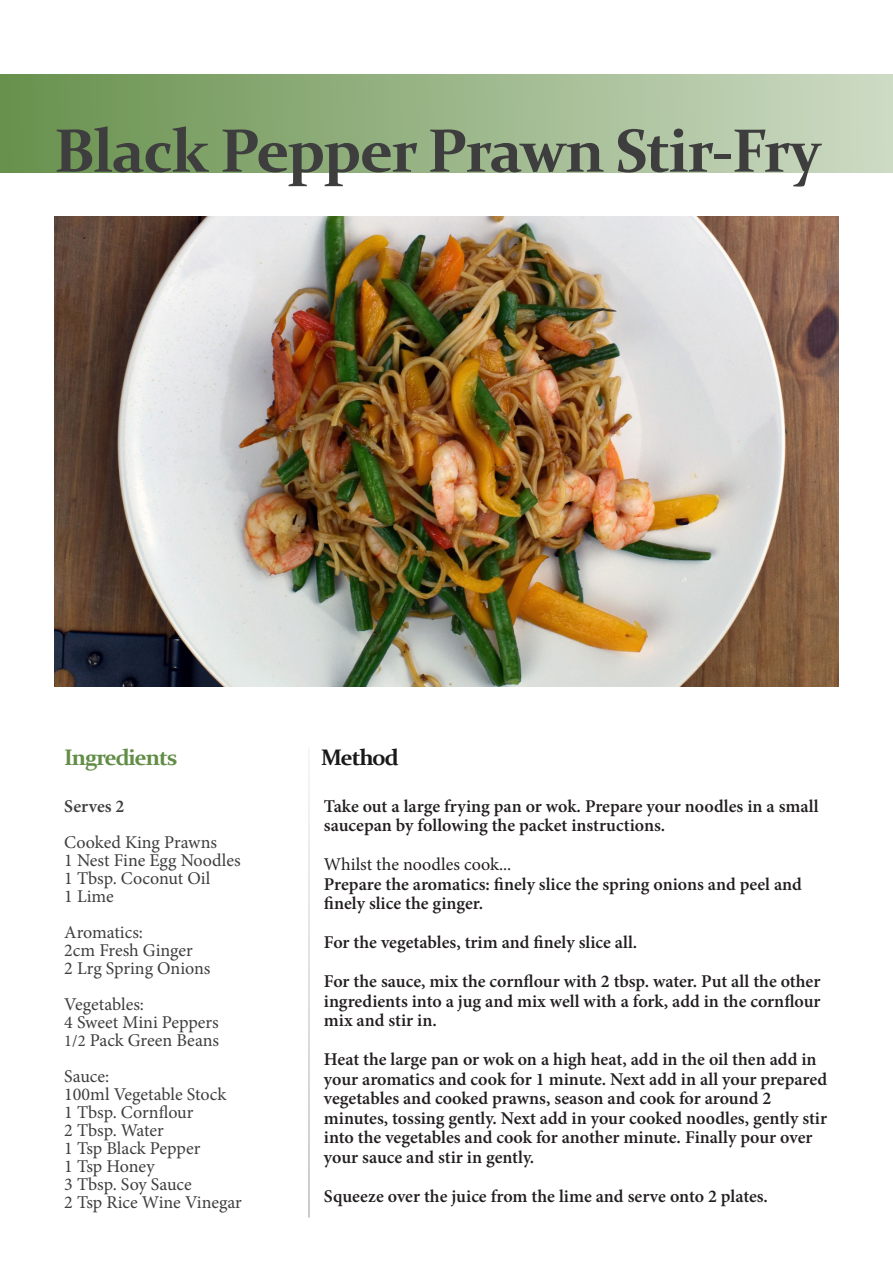
<style>
.page{position:relative;width:893px;height:1263px;background:#fff}
.page>*{position:absolute;margin:0;border:0;box-sizing:border-box;transform-origin:0 0}
.t1{font:700 61.5px "Constantia";letter-spacing:-.025em;color:#3e3e3f}
.t2{font:700 22.5px "Constantia";letter-spacing:-.05em;color:#628d46}
.t3{font:700 22.5px "Constantia";letter-spacing:-.05em;color:#191919}
.t4{font:600 18px/19.5px "Minion Pro";color:#231f20}
.t5{font:18px "Minion Pro";color:#3e3e3f}
.t6{font:18px "Minion Pro";color:#231f20}
.t7{font:600 18px "Minion Pro";color:#3e3e3f}
.s1{font-size:16.5px}
</style>
<div class="page">
<div style="left:0;top:74px;width:893px;height:99px;background:linear-gradient(to right,#68914d,#cddbc5)"></div>
<img style="left:54px;top:216px;width:785px;height:470px">
<hr style="left:308px;top:748px;width:2px;height:469px;background:#b2b3b7">
<p class="t1" style="left:54px;top:108px;width:769px">Black Pepper Prawn Stir-Fry</p>
<p class="t2" style="left:64px;top:741px;width:114px">Ingredients</p>
<p class="t3" style="left:321px;top:741px;width:79px">Method</p>
<p class="t7" style="left:64px;top:794px;width:62px">Serves 2</p>
<p class="t5" style="left:64px;top:830px;width:154px">Cooked King Prawns</p>
<p class="t5" style="left:64px;top:848px;width:178px">1 Nest Fine Egg Noodles</p>
<p class="t5" style="left:64px;top:866px;width:148px">1 Tbsp. Coconut Oil</p>
<p class="t5" style="left:64px;top:884px;width:51px">1 Lime</p>
<p class="t5" style="left:64px;top:920px;width:80px">Aromatics:</p>
<p class="t5" style="left:64px;top:938px;width:130px">2cm Fresh Ginger</p>
<p class="t5" style="left:64px;top:956px;width:148px">2 Lrg Spring Onions</p>
<p class="t5" style="left:64px;top:992px;width:81px">Vegetables:</p>
<p class="t5" style="left:64px;top:1010px;width:156px">4 Sweet Mini Peppers</p>
<p class="t5" style="left:64px;top:1028px;width:156px"><span class="s1">1/2</span> Pack Green Beans</p>
<p class="t5" style="left:64px;top:1064px;width:47px">Sauce:</p>
<p class="t5" style="left:64px;top:1082px;width:163px">100ml Vegetable Stock</p>
<p class="t5" style="left:64px;top:1100px;width:131px">1 Tbsp. Cornflour</p>
<p class="t5" style="left:64px;top:1118px;width:101px">2 Tbsp. Water</p>
<p class="t5" style="left:64px;top:1136px;width:138px">1 Tsp Black Pepper</p>
<p class="t5" style="left:64px;top:1154px;width:92px">1 Tsp Honey</p>
<p class="t5" style="left:64px;top:1172px;width:129px">3 Tbsp. Soy Sauce</p>
<p class="t5" style="left:64px;top:1190px;width:179px">2 Tsp Rice Wine Vinegar</p>
<p class="t4" style="left:324px;top:796px;width:496px">Take out a large frying pan or wok. Prepare your noodles in a small saucepan by following the packet instructions.</p>
<p class="t6" style="left:324px;top:852px;width:189px">Whilst the noodles cook...</p>
<p class="t4" style="left:324px;top:874px;width:480px">Prepare the aromatics: finely slice the spring onions and peel and finely slice the ginger.</p>
<p class="t4" style="left:324px;top:933px;width:315px">For the vegetables, trim and finely slice all.</p>
<p class="t4" style="left:324px;top:972px;width:498px;text-align:justify">For the sauce, mix the cornflour with 2 tbsp. water. Put all the other ingredients into a jug and mix well with a fork, add in the cornflour mix and stir in.</p>
<p class="t4" style="left:324px;top:1050px;width:505px">Heat the large pan or wok on a high heat, add in the oil then add in your aromatics and cook for 1 minute. Next add in all your prepared vegetables and cooked prawns, season and cook for around 2 minutes, tossing gently. Next add in your cooked noodles, gently stir into the vegetables and cook for another minute. Finally pour over your sauce and stir in gently.</p>
<p class="t4" style="left:324px;top:1186px;width:446px">Squeeze over the juice from the lime and serve onto 2 plates.</p>
</div>
